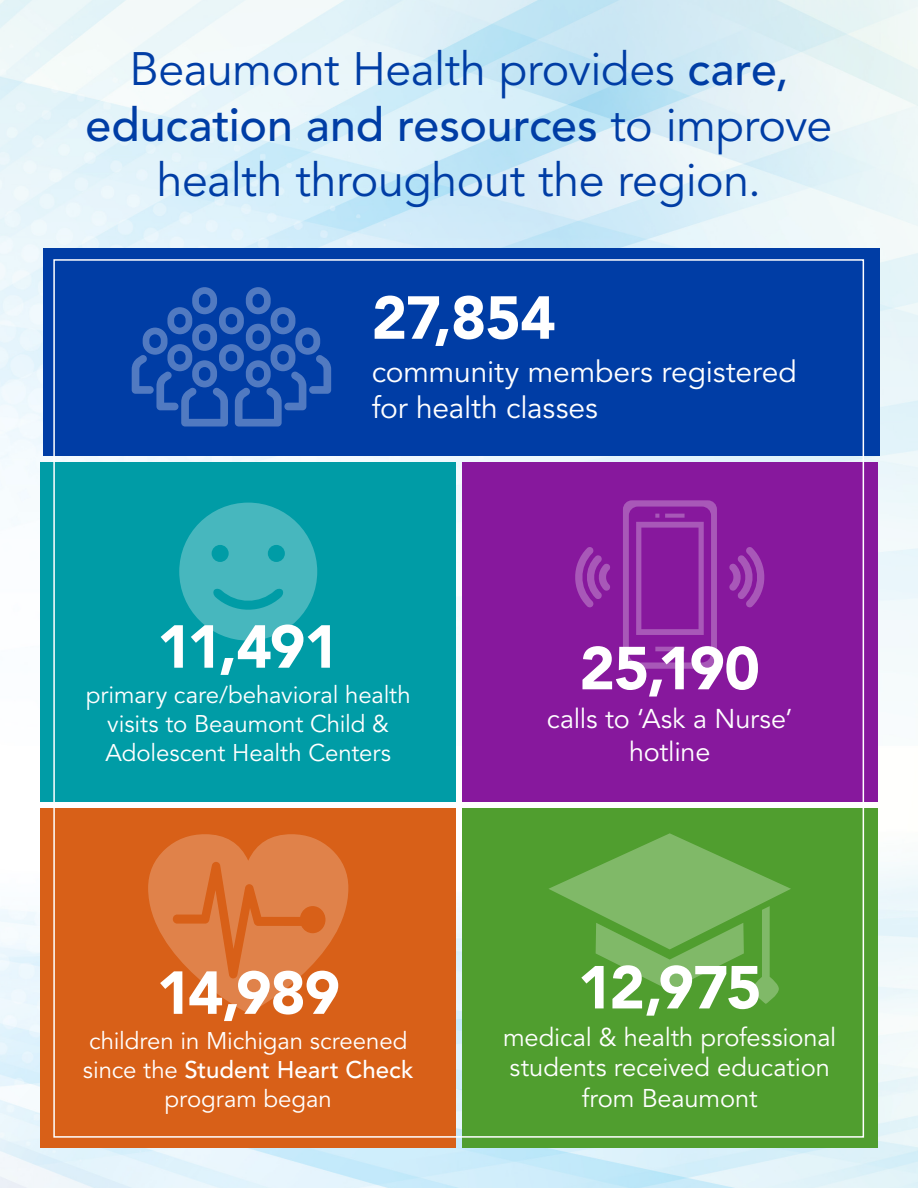
<style>
.page{position:relative;width:918px;height:1188px;background:#fff}
.page>*{position:absolute;margin:0;border:0;box-sizing:border-box;transform-origin:0 0}
.t1{font:900 60px "Avenir LT Std";letter-spacing:-.02em;color:#fff}
.t2{font:46.5px/55.8px "Avenir LT Std";letter-spacing:-.01em;color:#003da5;text-align:center}
.t3{font:30px/36px "Avenir LT Std";letter-spacing:-.005em;color:#fff}
.t4{font:27px/32.4px "Avenir LT Std";letter-spacing:-.005em;color:#fff;text-align:center}
.t5{font:25.5px/30.6px "Avenir LT Std";letter-spacing:-.005em;color:#fff;text-align:center}
.t6{font:24px/28.8px "Avenir LT Std";letter-spacing:-.005em;color:#fff;text-align:center}
.s1{font-weight:500}
</style>
<div class="page">
<img style="left:0;top:0;width:918px;height:1188px">
<div style="left:462px;top:462px;width:416px;height:339px;background:#87189d"></div>
<svg style="left:575px;top:500px;width:190px;height:169px"></svg>
<div style="left:462px;top:808px;width:416px;height:340px;background:#509e2f"></div>
<svg style="left:549px;top:833px;width:242px;height:171px"></svg>
<div style="left:40px;top:808px;width:416px;height:340px;background:#d86018"></div>
<svg style="left:148px;top:834px;width:200px;height:179px"></svg>
<div style="left:40px;top:462px;width:416px;height:339px;background:#009ca6"></div>
<div style="left:179px;top:503px;width:138px;height:138px;background:#47b7be;border-radius:50%"></div>
<svg style="left:212px;top:545px;width:73px;height:65px"></svg>
<div style="left:43px;top:248px;width:837px;height:208px;background:#003da5"></div>
<svg style="left:132px;top:287px;width:199px;height:140px"></svg>
<p class="t2" style="left:86px;top:42px;width:748px">Beaumont Health provides <span class="s1">care, education and resources</span> to improve health throughout the region.</p>
<p class="t1" style="left:372px;top:282px;width:186px">27,854</p>
<p class="t3" style="left:372px;top:354px;width:427px">community members registered for health classes</p>
<p class="t1" style="left:157px;top:611px;width:184px">11,491</p>
<p class="t6" style="left:86px;top:681px;width:326px">primary care/behavioral health visits to Beaumont Child &amp;<br>Adolescent Health Centers</p>
<p class="t1" style="left:156px;top:957px;width:185px">14,989</p>
<p class="t6" style="left:83px;top:1027px;width:332px">children in Michigan screened since the <span class="s1">Student Heart Check </span>program began</p>
<p class="t1" style="left:580px;top:632px;width:182px">25,190</p>
<p class="t4" style="left:547px;top:704px;width:247px">calls to ‘Ask a Nurse’ hotline</p>
<p class="t1" style="left:578px;top:951px;width:186px">12,975</p>
<p class="t5" style="left:503px;top:1022px;width:335px">medical &amp; health professional students received education from Beaumont</p>
</div>
